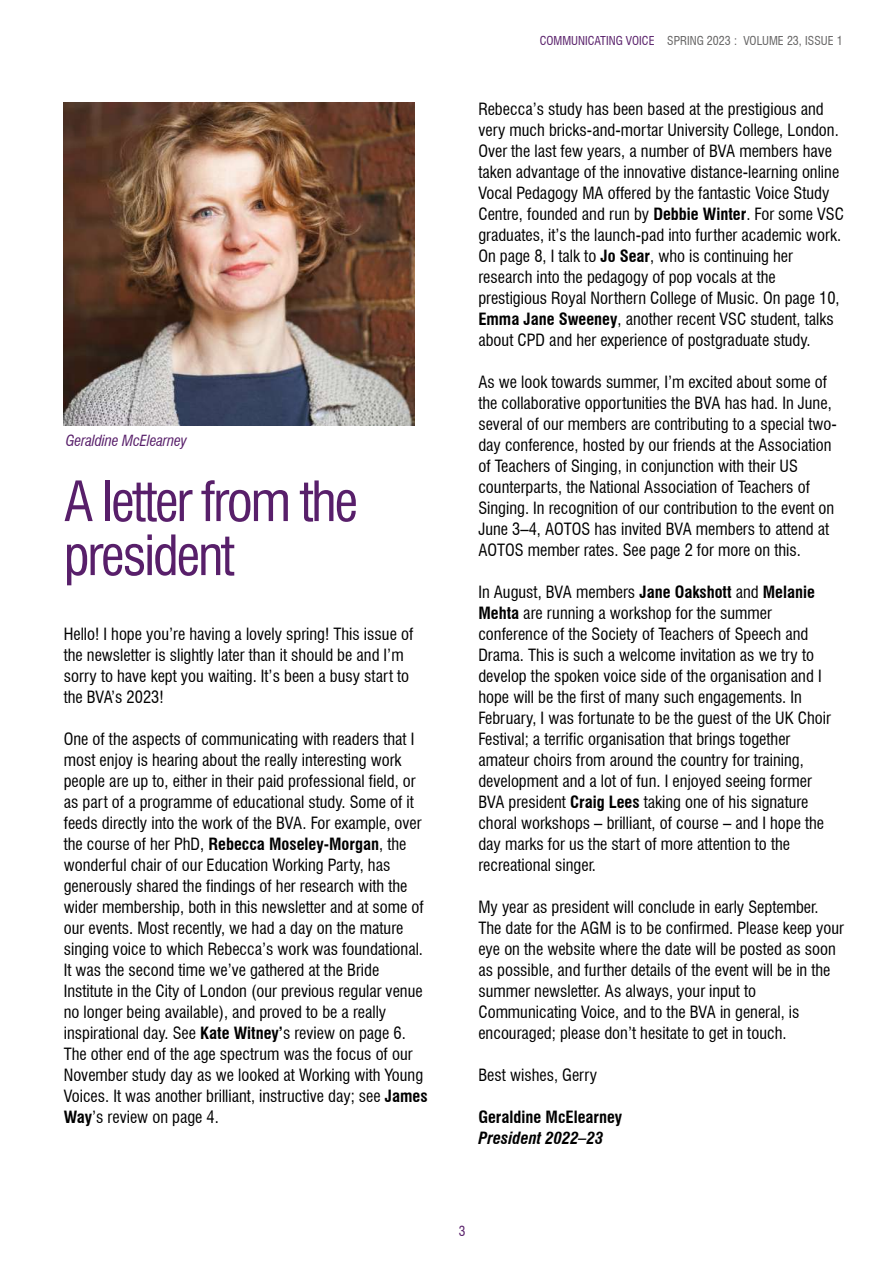
<style>
.page{position:relative;width:893px;height:1263px;background:#fff}
.page>*{position:absolute;margin:0;border:0;box-sizing:border-box;transform-origin:0 0}
.t1{font:condensed 54px/54px "Swiss 721 BT";letter-spacing:-.04em;color:#581f6a}
.t2{font:condensed 16.5px/21px "Swiss 721 BT";color:#000}
.t3{font:700 condensed 16.5px "Swiss 721 BT";color:#000}
.t4{font:italic 700 condensed 16.5px "Swiss 721 BT";color:#000}
.t5{font:italic condensed 15px "Swiss 721 BT";letter-spacing:-.01em;color:#581f6a}
.t6{font:condensed 13.5px "Swiss 721 BT";color:#581f6a}
.t7{font:condensed 12px "Swiss 721 BT";color:#646363}
.s1{font-weight:700}
.s2{color:#581f6a}
</style>
<div class="page">
<img style="left:63px;top:102px;width:351px;height:323px">
<p class="t5" style="left:66px;top:435px;width:123px">Geraldine McElearney</p>
<h1 class="t1" style="left:64px;top:480px;width:296px">A letter from the president</h1>
<p class="t2" style="left:64px;top:625px;width:351px">Hello! I hope you’re having a lovely spring! This issue of the newsletter is slightly later than it should be and I’m sorry to have kept you waiting. It’s been a busy start to the BVA’s 2023!</p>
<p class="t2" style="left:64px;top:730px;width:365px">One of the aspects of communicating with readers that I most enjoy is hearing about the really interesting work people are up to, either in their paid professional field, or as part of a programme of educational study. Some of it feeds directly into the work of the BVA. For example, over the course of her PhD, <span class="s1">Rebecca Moseley-Morgan</span>, the wonderful chair of our Education Working Party, has generously shared the findings of her research with the wider membership, both in this newsletter and at some of our events. Most recently, we had a day on the mature singing voice to which Rebecca’s work was foundational.<br>It was the second time we’ve gathered at the Bride Institute in the City of London (our previous regular venue no longer being available), and proved to be a really inspirational day. See <span class="s1">Kate Witney’</span>s review on page 6.<br>The other end of the age spectrum was the focus of our November study day as we looked at Working with Young Voices. It was another brilliant, instructive day; see <span class="s1">James Way</span>’s review on page 4.</p>
<p class="t7" style="left:540px;top:36px;width:305px"><span class="s2">COMMUNICATING VOICE</span> SPRING 2023 : VOLUME 23, ISSUE 1</p>
<p class="t2" style="left:478px;top:100px;width:367px">Rebecca’s study has been based at the prestigious and very much bricks-and-mortar University College, London.<br>Over the last few years, a number of BVA members have taken advantage of the innovative distance-learning online Vocal Pedagogy MA offered by the fantastic Voice Study Centre, founded and run by <span class="s1">Debbie Winter</span>. For some VSC graduates, it’s the launch-pad into further academic work.<br>On page 8, I talk to <span class="s1">Jo Sear</span>, who is continuing her research into the pedagogy of pop vocals at the prestigious Royal Northern College of Music. On page 10, <span class="s1">Emma Jane Sweeney</span>, another recent VSC student, talks about CPD and her experience of postgraduate study.</p>
<p class="t2" style="left:478px;top:373px;width:360px">As we look towards summer, I’m excited about some of the collaborative opportunities the BVA has had. In June, several of our members are contributing to a special two&shy;day conference, hosted by our friends at the Association of Teachers of Singing, in conjunction with their US counterparts, the National Association of Teachers of Singing. In recognition of our contribution to the event on June 3–4, AOTOS has invited BVA members to attend at AOTOS member rates. See page 2 for more on this.</p>
<p class="t2" style="left:478px;top:583px;width:354px">In August, BVA members <span class="s1">Jane Oakshott</span> and <span class="s1">Melanie Mehta</span> are running a workshop for the summer conference of the Society of Teachers of Speech and Drama. This is such a welcome invitation as we try to develop the spoken voice side of the organisation and I hope will be the first of many such engagements. In February, I was fortunate to be the guest of the UK Choir Festival; a terrific organisation that brings together amateur choirs from around the country for training, development and a lot of fun. I enjoyed seeing former BVA president <span class="s1">Craig Lees</span> taking one of his signature choral workshops – brilliant, of course – and I hope the day marks for us the start of more attention to the recreational singer.</p>
<p class="t2" style="left:478px;top:898px;width:367px">My year as president will conclude in early September.<br>The date for the AGM is to be confirmed. Please keep your eye on the website where the date will be posted as soon as possible, and further details of the event will be in the summer newsletter. As always, your input to Communicating Voice, and to the BVA in general, is encouraged; please don’t hesitate to get in touch.</p>
<p class="t2" style="left:478px;top:1066px;width:120px">Best wishes, Gerry</p>
<p class="t3" style="left:478px;top:1110px;width:145px">Geraldine McElearney</p>
<p class="t4" style="left:478px;top:1131px;width:126px">President 2022–23</p>
<p class="t6" style="left:459px;top:1226px;width:8px">3</p>
</div>
